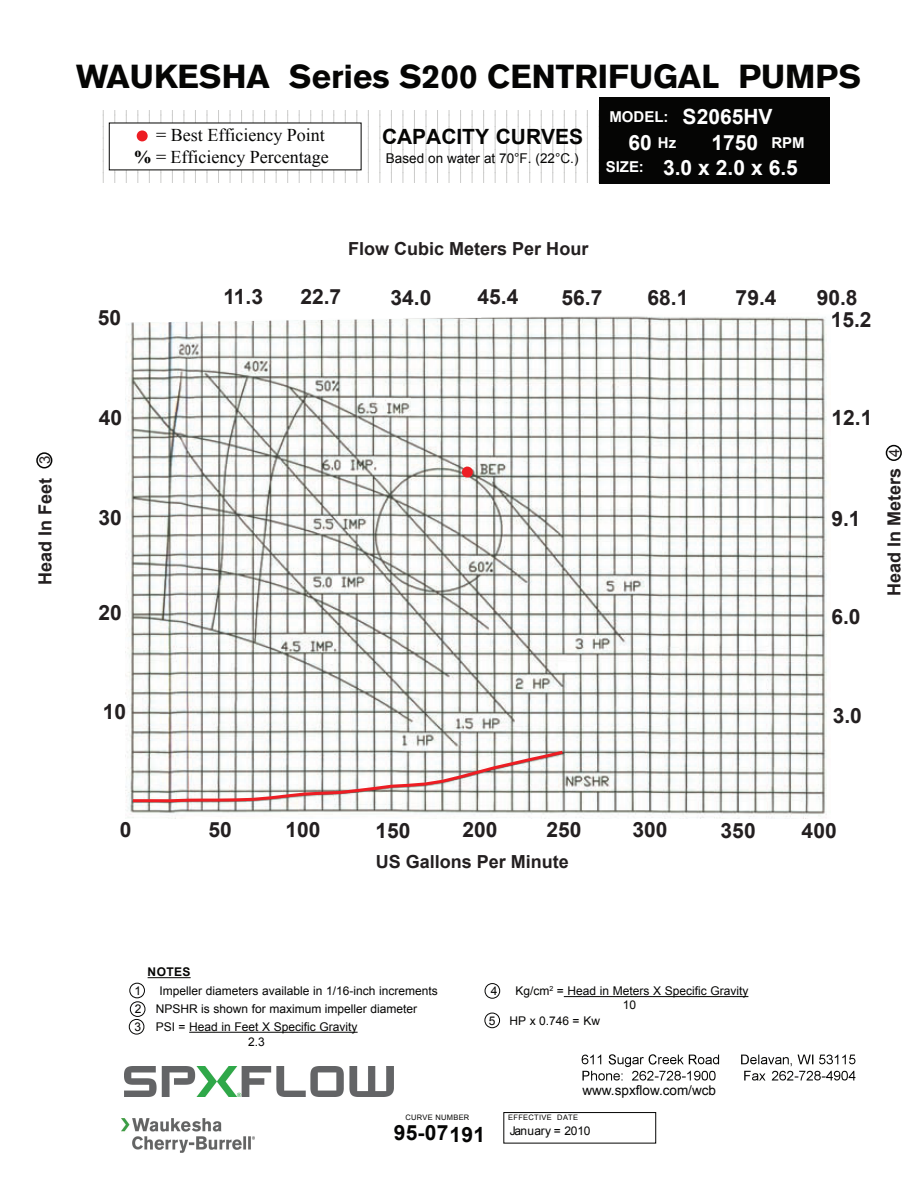
<style>
.page{position:relative;width:917px;height:1187px;background:#fff}
.page>*{position:absolute;margin:0;border:0;box-sizing:border-box;transform-origin:0 0}
.t1{font:700 33px "Akzidenz Grotesk BE";color:#050504}
.t2{font:700 21px "Arial";color:#231f20}
.t3{font:700 21px/25.2px "Arial";color:#fff;text-align:center}
.t4{font:700 21px "Arial";letter-spacing:-.005em;color:#050504}
.t5{font:700 18px "Arial";color:#231f20}
.t6{font:18px/21.6px "Times New Roman";color:#050504;text-align:right}
.t7{font:700 15px/25.2px "Arial";color:#fff}
.t8{font:15px "Arial";color:#231f20}
.t9{font:13.5px "Arial";color:#050504}
.t10{font:12px/18px "Arial";color:#050504}
.t11{font:700 12px "Arial";letter-spacing:.035em;color:#050504}
.t12{font:7.5px "Arial";letter-spacing:.04em;color:#050504}
.s1{font-weight:700}
.s2{font-weight:700;font-size:21px}
</style>
<div class="page">
<svg style="left:103px;top:111px;width:1px;height:71px"></svg>
<svg style="left:114px;top:111px;width:1px;height:71px"></svg>
<svg style="left:126px;top:111px;width:1px;height:71px"></svg>
<svg style="left:160px;top:111px;width:1px;height:71px"></svg>
<svg style="left:172px;top:111px;width:1px;height:71px"></svg>
<svg style="left:183px;top:111px;width:1px;height:71px"></svg>
<svg style="left:195px;top:111px;width:1px;height:71px"></svg>
<svg style="left:206px;top:111px;width:1px;height:71px"></svg>
<svg style="left:218px;top:111px;width:1px;height:71px"></svg>
<svg style="left:229px;top:111px;width:1px;height:71px"></svg>
<svg style="left:241px;top:111px;width:1px;height:71px"></svg>
<svg style="left:252px;top:111px;width:1px;height:71px"></svg>
<svg style="left:264px;top:111px;width:1px;height:71px"></svg>
<svg style="left:275px;top:111px;width:2px;height:71px"></svg>
<svg style="left:287px;top:111px;width:1px;height:71px"></svg>
<svg style="left:299px;top:111px;width:1px;height:71px"></svg>
<svg style="left:310px;top:111px;width:1px;height:71px"></svg>
<svg style="left:322px;top:111px;width:1px;height:71px"></svg>
<svg style="left:333px;top:111px;width:1px;height:71px"></svg>
<svg style="left:345px;top:111px;width:1px;height:71px"></svg>
<svg style="left:356px;top:111px;width:1px;height:71px"></svg>
<svg style="left:368px;top:111px;width:1px;height:71px"></svg>
<svg style="left:379px;top:111px;width:1px;height:71px"></svg>
<svg style="left:391px;top:111px;width:1px;height:71px"></svg>
<svg style="left:402px;top:111px;width:1px;height:71px"></svg>
<svg style="left:414px;top:111px;width:1px;height:71px"></svg>
<svg style="left:425px;top:111px;width:1px;height:71px"></svg>
<svg style="left:437px;top:111px;width:1px;height:71px"></svg>
<svg style="left:448px;top:111px;width:1px;height:71px"></svg>
<svg style="left:460px;top:111px;width:1px;height:71px"></svg>
<svg style="left:471px;top:111px;width:1px;height:71px"></svg>
<svg style="left:483px;top:111px;width:1px;height:71px"></svg>
<svg style="left:494px;top:111px;width:1px;height:71px"></svg>
<svg style="left:506px;top:111px;width:1px;height:71px"></svg>
<svg style="left:517px;top:111px;width:1px;height:71px"></svg>
<svg style="left:529px;top:111px;width:1px;height:71px"></svg>
<svg style="left:540px;top:111px;width:1px;height:71px"></svg>
<svg style="left:552px;top:111px;width:1px;height:71px"></svg>
<svg style="left:563px;top:111px;width:2px;height:71px"></svg>
<svg style="left:575px;top:111px;width:1px;height:71px"></svg>
<svg style="left:587px;top:111px;width:1px;height:71px"></svg>
<svg style="left:598px;top:111px;width:1px;height:71px"></svg>
<div style="left:109px;top:123px;width:252px;height:47px;background:#fff"></div>
<svg style="left:137px;top:111px;width:13px;height:71px"></svg>
<div style="left:599px;top:97px;width:230px;height:86px;background:#050504"></div>
<hr style="left:189px;top:1032px;width:168px;height:1px;background:#050504">
<hr style="left:148px;top:977px;width:43px;height:1px;background:#050504">
<svg style="left:128px;top:982px;width:18px;height:52px"></svg>
<hr style="left:564px;top:996px;width:184px;height:1px;background:#050504">
<svg style="left:484px;top:983px;width:16px;height:16px"></svg>
<div style="left:36px;top:452px;width:16px;height:16px;border:2px solid #050504;border-radius:50%"></div>
<div style="left:885px;top:445px;width:16px;height:16px;border:2px solid #050504;border-radius:50%"></div>
<img style="left:125px;top:316px;width:702px;height:502px">
<svg style="left:462px;top:466px;width:11px;height:11px"></svg>
<svg style="left:130px;top:748px;width:436px;height:55px"></svg>
<svg style="left:484px;top:1012px;width:371px;height:131px"></svg>
<img style="left:122px;top:1118px;width:132px;height:34px">
<img style="left:124px;top:1066px;width:269px;height:31px">
<h1 class="t1" style="left:76px;top:58px;width:786px">WAUKESHA Series S200 CENTRIFUGAL PUMPS</h1>
<h3 class="t6" style="left:134px;top:124px;width:196px">= Best Efficiency Point<br><span class="s1">%</span> = Efficiency Percentage</h3>
<h2 class="t3" style="left:682px;top:105px;width:91px">S2065HV</h2>
<p class="t7" style="left:658px;top:105px;width:20px;text-indent:-48px">MODEL:<br>Hz</p>
<h2 class="t4" style="left:382px;top:122px;width:202px">CAPACITY CURVES</h2>
<p class="t9" style="left:386px;top:149px;width:194px">Based on water at 70°F. (22°C.)</p>
<h2 class="t3" style="left:628px;top:130px;width:25px">60</h2>
<h2 class="t3" style="left:663px;top:130px;width:136px">1750<br>3.0 x 2.0 x 6.5</h2>
<p class="t7" style="left:771px;top:130px;width:35px">RPM</p>
<p class="t7" style="left:605px;top:155px;width:40px">SIZE:</p>
<h3 class="t5" style="left:348px;top:237px;width:242px">Flow Cubic Meters Per Hour</h3>
<h2 class="t2" style="left:98px;top:303px;width:25px">50</h2>
<h2 class="t2" style="left:223px;top:283px;width:41px">11.3</h2>
<h2 class="t2" style="left:300px;top:283px;width:42px">22.7</h2>
<h2 class="t2" style="left:390px;top:284px;width:42px">34.0</h2>
<h2 class="t2" style="left:477px;top:283px;width:42px">45.4</h2>
<h2 class="t2" style="left:561px;top:283px;width:42px">56.7</h2>
<h2 class="t2" style="left:647px;top:283px;width:42px">68.1</h2>
<h2 class="t2" style="left:735px;top:284px;width:42px">79.4</h2>
<h2 class="t2" style="left:816px;top:284px;width:42px">90.8</h2>
<h2 class="t2" style="left:830px;top:306px;width:42px">15.2</h2>
<p class="t8" style="left:35px;top:464px;width:10px;rotate:-90deg">3</p>
<h3 class="t5" style="left:33px;top:585px;width:109px;rotate:-90deg">Head In Feet</h3>
<h2 class="t2" style="left:99px;top:404px;width:25px">40</h2>
<h2 class="t2" style="left:98px;top:504px;width:25px">30</h2>
<h2 class="t2" style="left:98px;top:598px;width:25px">20</h2>
<h2 class="t2" style="left:103px;top:697px;width:25px">10</h2>
<h2 class="t2" style="left:831px;top:403px;width:42px">12.1</h2>
<h2 class="t2" style="left:831px;top:505px;width:31px">9.1</h2>
<h2 class="t2" style="left:831px;top:602px;width:31px">6.0</h2>
<p class="t8" style="left:884px;top:457px;width:10px;rotate:-90deg">4</p>
<h3 class="t5" style="left:882px;top:595px;width:130px;rotate:-90deg">Head In Meters</h3>
<h2 class="t2" style="left:832px;top:701px;width:31px">3.0</h2>
<h2 class="t2" style="left:120px;top:815px;width:13px">0</h2>
<h2 class="t2" style="left:208px;top:815px;width:25px">50</h2>
<h2 class="t2" style="left:285px;top:815px;width:37px">100</h2>
<h2 class="t2" style="left:375px;top:816px;width:37px">150</h2>
<h2 class="t2" style="left:462px;top:815px;width:37px">200</h2>
<h2 class="t2" style="left:546px;top:816px;width:37px">250</h2>
<h2 class="t2" style="left:632px;top:816px;width:37px">300</h2>
<h2 class="t2" style="left:720px;top:816px;width:37px">350</h2>
<h2 class="t2" style="left:801px;top:816px;width:37px">400</h2>
<h3 class="t5" style="left:376px;top:849px;width:195px">US Gallons Per Minute</h3>
<p class="t11" style="left:148px;top:964px;width:45px">NOTES</p>
<p class="t10" style="left:135px;top:982px;width:305px;text-indent:25px">Impeller diameters available in 1/16-inch increments<br>2 NPSHR is shown for maximum impeller diameter<br>3 PSI = Head in Feet X Specific Gravity</p>
<p class="t10" style="left:248px;top:1032px;width:18px">2.3</p>
<p class="t10" style="left:135px;top:982px;width:8px">1</p>
<p class="t10" style="left:491px;top:982px;width:8px">4</p>
<p class="t10" style="left:515px;top:984px;width:234px;line-height:13.5px;text-align:center">Kg/cm<sup>2</sup> = Head in Meters X Specific Gravity<br>10</p>
<p class="t10" style="left:488px;top:1011px;width:113px">5 HP x 0.746 = Kw</p>
<p class="t9" style="left:582px;top:1081px;width:135px">www.spxflow.com/wcb</p>
<p class="t12" style="left:405px;top:1112px;width:66px">CURVE NUMBER</p>
<p class="t12" style="left:508px;top:1112px;width:71px">EFFECTIVE DATE</p>
<p class="t10" style="left:449px;top:1122px;width:143px"><span class="s2">191</span> January = 2010</p>
<h2 class="t4" style="left:394px;top:1118px;width:56px">95-07</h2>
</div>
